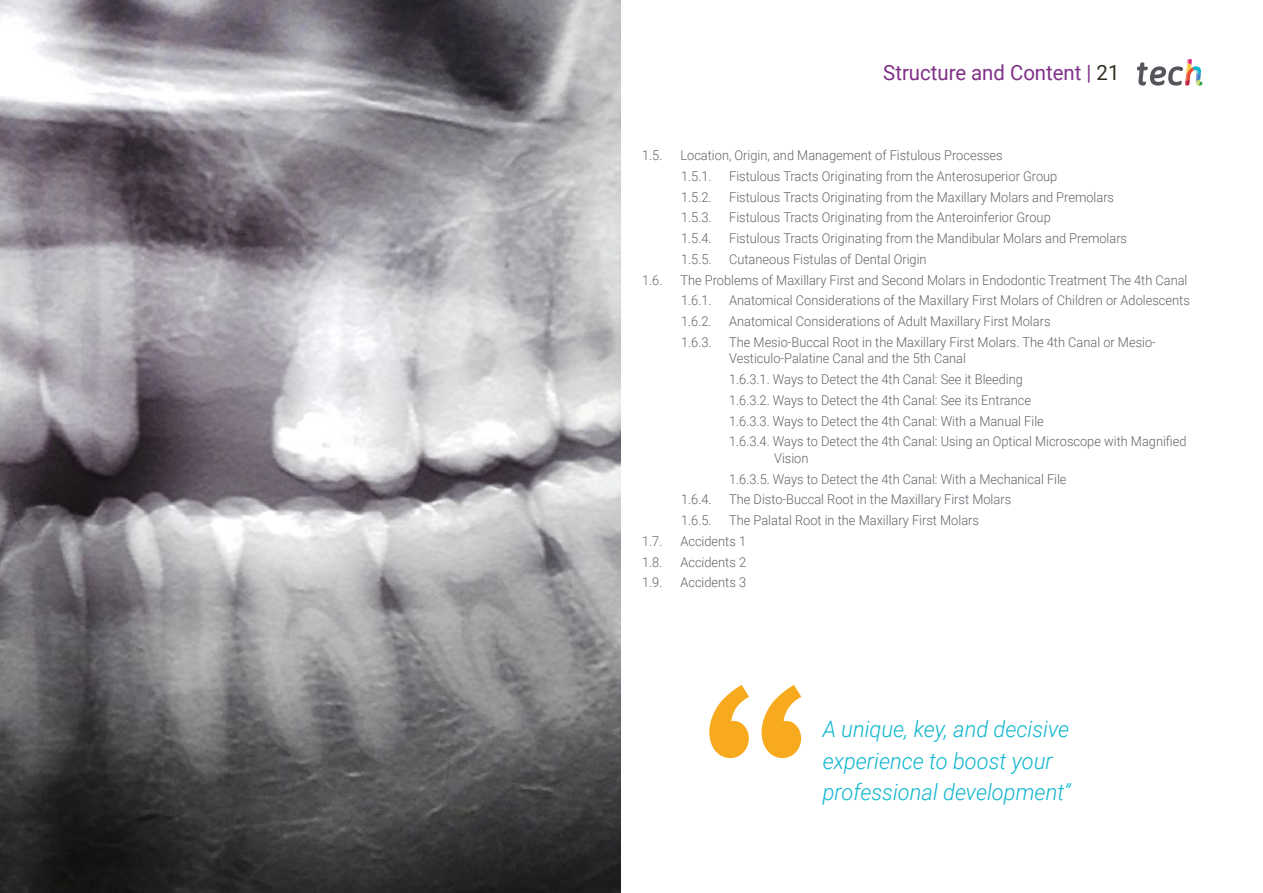
<style>
.page{position:relative;width:1263px;height:893px;background:#fff}
.page>*{position:absolute;margin:0;border:0;box-sizing:border-box;transform-origin:0 0}
.t1{font:italic 300 22.5px/31.5px "Roboto";color:#0fb6cf}
.t2{font:21px "Roboto";color:#813089}
.t3{font:300 13.5px/20.7px "Roboto";color:#61646a;scale:.95 1}
.s1{color:#312e20}
</style>
<div class="page">
<img style="left:0;top:0;width:621px;height:893px">
<svg style="left:709px;top:685px;width:92px;height:73px"></svg>
<svg style="left:1137px;top:59px;width:65px;height:27px"></svg>
<h2 class="t2" style="left:883px;top:57px;width:238px">Structure and Content | <span class="s1">21</span></h2>
<p class="t3" style="left:642px;top:144px;width:23px">1.5.</p>
<p class="t3" style="left:680px;top:144px;width:341px">Location, Origin, and Management of Fistulous Processes<br>1.5.1.</p>
<p class="t3" style="left:729px;top:165px;width:347px">Fistulous Tracts Originating from the Anterosuperior Group</p>
<p class="t3" style="left:681px;top:186px;width:34px">1.5.2.</p>
<p class="t3" style="left:729px;top:186px;width:407px">Fistulous Tracts Originating from the Maxillary Molars and Premolars</p>
<p class="t3" style="left:681px;top:207px;width:34px">1.5.3.</p>
<p class="t3" style="left:729px;top:207px;width:340px">Fistulous Tracts Originating from the Anteroinferior Group</p>
<p class="t3" style="left:681px;top:227px;width:34px">1.5.4.</p>
<p class="t3" style="left:729px;top:227px;width:420px">Fistulous Tracts Originating from the Mandibular Molars and Premolars</p>
<p class="t3" style="left:681px;top:248px;width:34px">1.5.5.</p>
<p class="t3" style="left:729px;top:248px;width:209px">Cutaneous Fistulas of Dental Origin</p>
<p class="t3" style="left:642px;top:269px;width:23px">1.6.</p>
<p class="t3" style="left:680px;top:269px;width:535px">The Problems of Maxillary First and Second Molars in Endodontic Treatment The 4th Canal<br>1.6.1.</p>
<p class="t3" style="left:729px;top:290px;width:486px">Anatomical Considerations of the Maxillary First Molars of Children or Adolescents</p>
<p class="t3" style="left:681px;top:310px;width:34px">1.6.2.</p>
<p class="t3" style="left:729px;top:310px;width:340px">Anatomical Considerations of Adult Maxillary First Molars</p>
<p class="t3" style="left:681px;top:331px;width:34px">1.6.3.</p>
<p class="t3" style="left:729px;top:333px;width:451px;line-height:16.5px">The Mesio-Buccal Root in the Maxillary First Molars. The 4th Canal or Mesio-<br>Vesticulo-Palatine Canal and the 5th Canal</p>
<p class="t3" style="left:729px;top:368px;width:483px">1.6.3.1. Ways to Detect the 4th Canal: See it Bleeding<br>1.6.3.2. Ways to Detect the 4th Canal: See its Entrance<br>1.6.3.3. Ways to Detect the 4th Canal: With a Manual File<br>1.6.3.4. Ways to Detect the 4th Canal: Using an Optical Microscope with Magnified</p>
<p class="t3" style="left:729px;top:447px;width:357px;text-indent:45px">Vision<br>1.6.3.5. Ways to Detect the 4th Canal: With a Mechanical File</p>
<p class="t3" style="left:681px;top:489px;width:34px">1.6.4.</p>
<p class="t3" style="left:729px;top:489px;width:298px">The Disto-Buccal Root in the Maxillary First Molars</p>
<p class="t3" style="left:681px;top:509px;width:34px">1.6.5.</p>
<p class="t3" style="left:729px;top:509px;width:264px">The Palatal Root in the Maxillary First Molars</p>
<p class="t3" style="left:642px;top:530px;width:23px">1.7.</p>
<p class="t3" style="left:680px;top:530px;width:71px">Accidents 1</p>
<p class="t3" style="left:642px;top:551px;width:23px">1.8.</p>
<p class="t3" style="left:680px;top:551px;width:71px">Accidents 2</p>
<p class="t3" style="left:642px;top:572px;width:23px">1.9.</p>
<p class="t3" style="left:680px;top:572px;width:71px">Accidents 3</p>
<h1 class="t1" style="left:823px;top:713px;width:250px">A unique, key, and decisive experience to boost your professional development”</h1>
</div>
